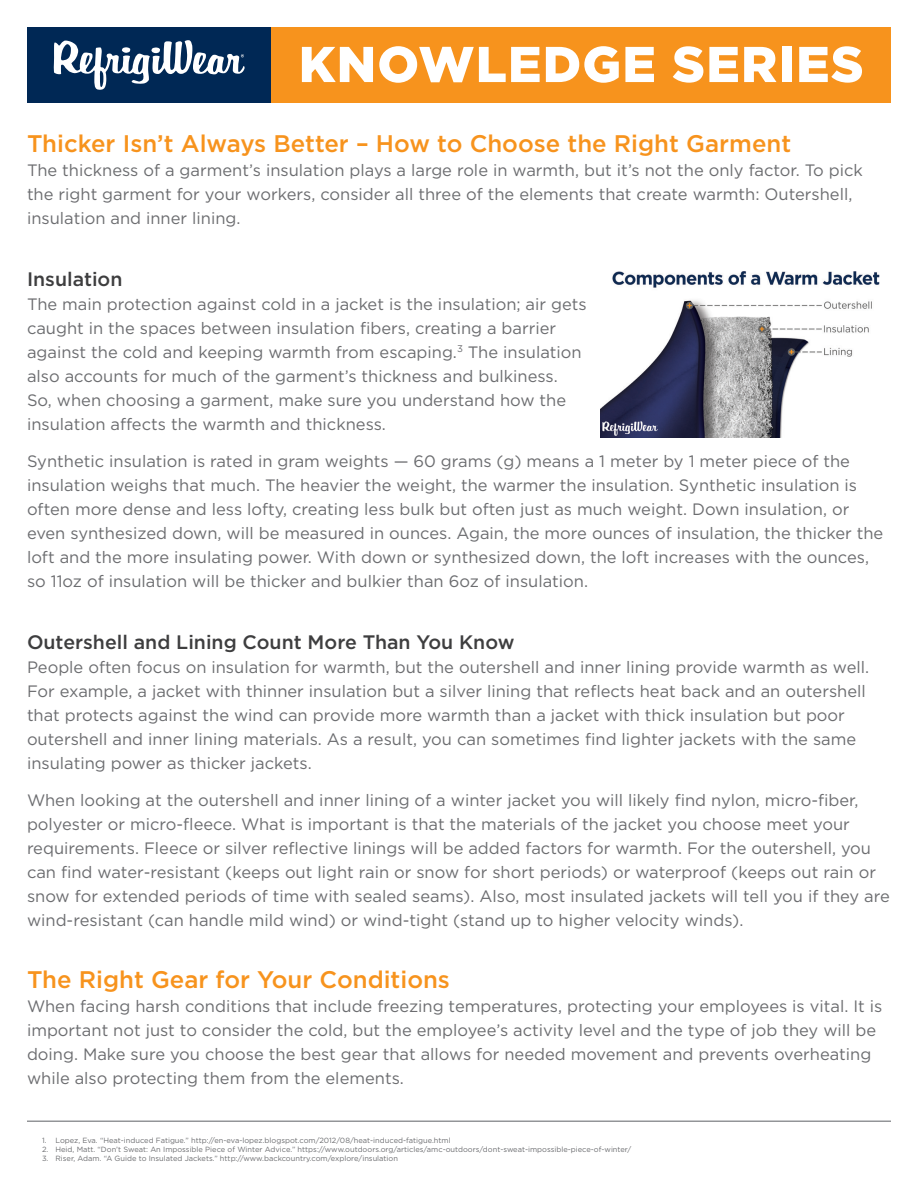
<style>
.page{position:relative;width:918px;height:1188px;background:#fff}
.page>*{position:absolute;margin:0;border:0;box-sizing:border-box;transform-origin:0 0}
.t1{font:900 50.25px "Gotham";letter-spacing:.025em;color:#fff}
.t2{font:500 24px "Gotham";color:#f7931d}
.t3{font:500 19.5px "Gotham";color:#3e3e3f}
.t4{font:16.5px/24px "Gotham";color:#6c6d70}
.t5{font:7.5px "Gotham";color:#6c6d70}
</style>
<div class="page">
<div style="left:27px;top:27px;width:244px;height:76px;background:#002855"></div>
<div style="left:271px;top:27px;width:620px;height:76px;background:#f7931d"></div>
<svg style="left:54px;top:40px;width:191px;height:50px"></svg>
<hr style="left:27px;top:1121px;width:864px;height:1px;background:#939598">
<img style="left:600px;top:272px;width:280px;height:165px">
<p class="t1" style="left:299px;top:30px;width:566px">KNOWLEDGE SERIES</p>
<p class="t2" style="left:27px;top:128px;width:766px">Thicker Isn’t Always Better – How to Choose the Right Garment</p>
<p class="t4" style="left:27px;top:158px;width:838px">The thickness of a garment’s insulation plays a large role in warmth, but it’s not the only factor. To pick the right garment for your workers, consider all three of the elements that create warmth: Outershell, insulation and inner lining.</p>
<p class="t3" style="left:27px;top:266px;width:97px">Insulation</p>
<p class="t4" style="left:27px;top:291px;width:561px">The main protection against cold in a jacket is the insulation; air gets caught in the spaces between insulation fibers, creating a barrier against the cold and keeping warmth from escaping.<sup>3</sup> The insulation also accounts for much of the garment’s thickness and bulkiness.<br>So, when choosing a garment, make sure you understand how the insulation affects the warmth and thickness.</p>
<p class="t4" style="left:27px;top:449px;width:858px">Synthetic insulation is rated in gram weights — 60 grams (g) means a 1 meter by 1 meter piece of the insulation weighs that much. The heavier the weight, the warmer the insulation. Synthetic insulation is often more dense and less lofty, creating less bulk but often just as much weight. Down insulation, or even synthesized down, will be measured in ounces. Again, the more ounces of insulation, the thicker the loft and the more insulating power. With down or synthesized down, the loft increases with the ounces, so 11oz of insulation will be thicker and bulkier than 6oz of insulation.</p>
<p class="t3" style="left:27px;top:629px;width:489px">Outershell and Lining Count More Than You Know</p>
<p class="t4" style="left:27px;top:654px;width:844px">People often focus on insulation for warmth, but the outershell and inner lining provide warmth as well.<br>For example, a jacket with thinner insulation but a silver lining that reflects heat back and an outershell that protects against the wind can provide more warmth than a jacket with thick insulation but poor outershell and inner lining materials. As a result, you can sometimes find lighter jackets with the same insulating power as thicker jackets.</p>
<p class="t4" style="left:27px;top:788px;width:864px">When looking at the outershell and inner lining of a winter jacket you will likely find nylon, micro-fiber, polyester or micro-fleece. What is important is that the materials of the jacket you choose meet your requirements. Fleece or silver reflective linings will be added factors for warmth. For the outershell, you can find water-resistant (keeps out light rain or snow for short periods) or waterproof (keeps out rain or snow for extended periods of time with sealed seams). Also, most insulated jackets will tell you if they are wind-resistant (can handle mild wind) or wind-tight (stand up to higher velocity winds).</p>
<p class="t2" style="left:27px;top:963px;width:424px">The Right Gear for Your Conditions</p>
<p class="t4" style="left:27px;top:993px;width:857px">When facing harsh conditions that include freezing temperatures, protecting your employees is vital. It is important not just to consider the cold, but the employee’s activity level and the type of job they will be doing. Make sure you choose the best gear that allows for needed movement and prevents overheating while also protecting them from the elements.</p>
<p class="t5" style="left:42px;top:1136px;width:410px">1. Lopez, Eva. “Heat-induced Fatigue.” http://en-eva-lopez.blogspot.com/2012/08/heat-induced-fatigue.html</p>
<p class="t5" style="left:42px;top:1145px;width:591px">2. Heid, Matt. “Don’t Sweat: An Impossible Piece of Winter Advice.” https://www.outdoors.org/articles/amc-outdoors/dont-sweat-impossible-piece-of-winter/</p>
<p class="t5" style="left:42px;top:1154px;width:358px">3. Riser, Adam. “A Guide to Insulated Jackets.” http://www.backcountry.com/explore/insulation</p>
</div>
